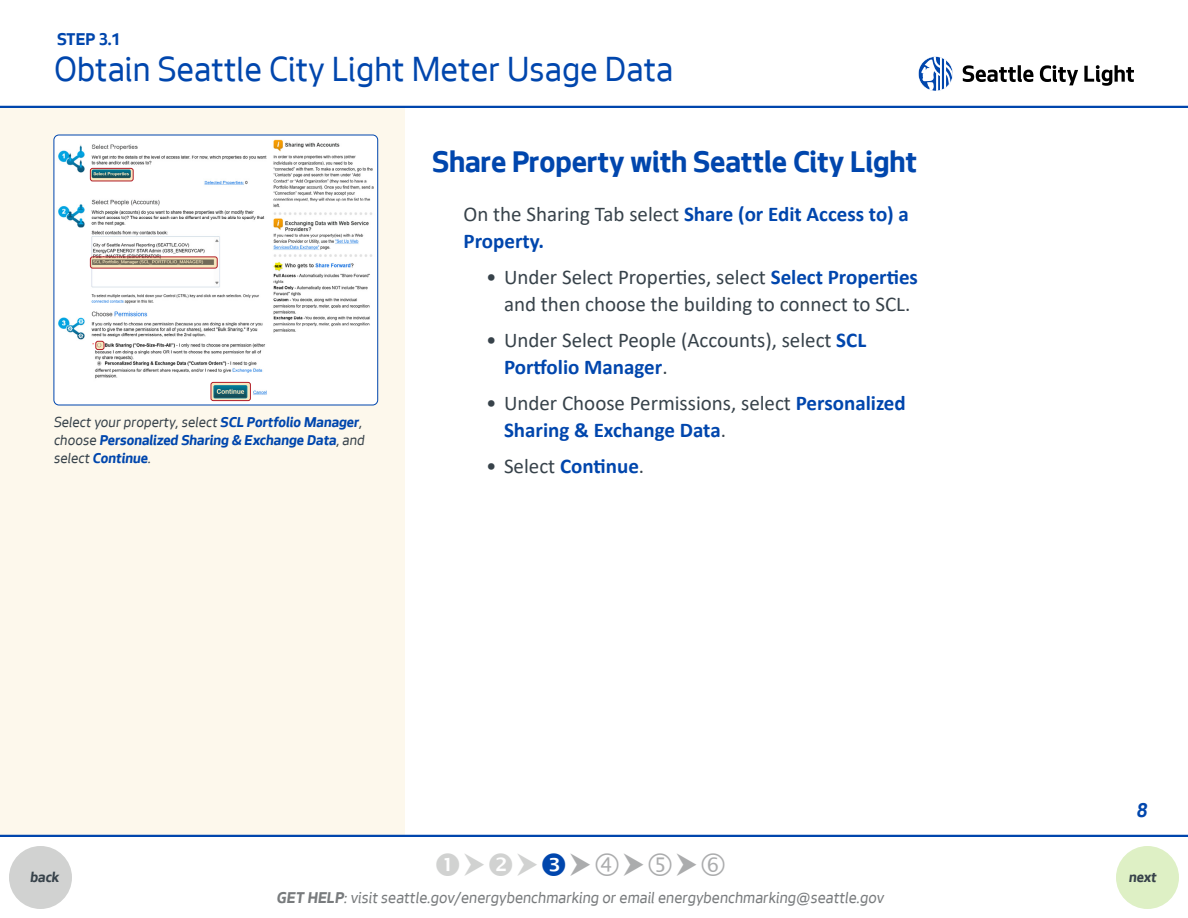
<style>
.page{position:relative;width:1188px;height:918px;background:#fff}
.page>*{position:absolute;margin:0;border:0;box-sizing:border-box;transform-origin:0 0}
.t1{font:36px "Seattle Text";color:#0046ad}
.Subject{font:700 31.5px "Seattle Text";letter-spacing:-.005em;color:#0046ad}
.t2{font:21px/27px "Calibri";color:#37424a;text-align:center}
.Body_Checkbox{font:700 21px/27px "Calibri";color:#0046ad}
.t3{font:italic 700 21px "Seattle Text";color:#0046ad}
.t4{font:700 18px "Seattle Text";color:#0046ad}
.t5{font:italic 16.5px "Seattle Text";color:#787b7d}
.Caption_Tip{font:italic 700 15px/18px "Seattle Text";color:#0046ad}
.t6{font:italic 700 15px "Seattle Text";color:#37424a}
.s1{font-weight:400;color:#37424a}
.s2{font-weight:700;color:#0046ad}
.s3{font-weight:700}
</style>
<div class="page">
<div style="left:1116px;top:846px;width:63px;height:63px;background:#def0c5;border-radius:50%"></div>
<div style="left:9px;top:846px;width:63px;height:63px;background:#d1d2d1;border-radius:50%"></div>
<div style="left:0;top:108px;width:405px;height:729px;background:#fdf8ec"></div>
<hr style="left:0;top:106px;width:1188px;height:2px;background:#0046ad">
<hr style="left:0;top:835px;width:1188px;height:2px;background:#0046ad">
<img style="left:55px;top:139px;width:323px;height:266px">
<div style="left:53px;top:135px;width:325px;height:270px;border:1px solid #0046ad;border-radius:5px"></div>
<svg style="left:90px;top:257px;width:127px;height:11px"></svg>
<div style="left:90px;top:256px;width:128px;height:12px;border:1px solid #b21e28;border-radius:2px"></div>
<svg style="left:211px;top:382px;width:39px;height:19px"></svg>
<div style="left:211px;top:382px;width:40px;height:19px;border:1px solid #b21e28;border-radius:2px"></div>
<svg style="left:90px;top:168px;width:43px;height:13px"></svg>
<div style="left:90px;top:168px;width:44px;height:13px;border:1px solid #b21e28;border-radius:2px"></div>
<svg style="left:96px;top:341px;width:8px;height:9px"></svg>
<div style="left:95px;top:341px;width:9px;height:9px;border:1px solid #b21e28;border-radius:2px"></div>
<svg style="left:1084px;top:65px;width:50px;height:21px"></svg>
<svg style="left:1040px;top:65px;width:38px;height:20px"></svg>
<svg style="left:963px;top:65px;width:70px;height:17px"></svg>
<svg style="left:918px;top:56px;width:35px;height:35px"></svg>
<p class="t4" style="left:57px;top:27px;width:65px">STEP 3.1</p>
<h1 class="t1" style="left:54px;top:46px;width:621px">Obtain Seattle City Light Meter Usage Data</h1>
<p class="Caption_Tip" style="left:54px;top:412px;width:312px"><span class="s1">Select your property, select</span> SCL Portfolio Manager<span class="s1">, choose</span> Personalized Sharing &amp; Exchange Data<span class="s1">, and select</span> Continue<span class="s1">.</span></p>
<p class="Subject" style="left:432px;top:140px;width:487px">Share Property with Seattle City Light</p>
<p class="Body_Checkbox" style="left:464px;top:201px;width:447px"><span class="s1">On the Sharing Tab select</span> Share (or Edit Access to) a<br>Property.</p>
<p class="t2" style="left:486px;top:263px;width:433px">• Under Select Properties, select <span class="s2">Select Properties </span>and then choose the building to connect to SCL.</p>
<p class="t2" style="left:504px;top:326px;width:364px;text-align:left;text-indent:-18px">• Under Select People (Accounts), select <span class="s2">SCL<br>Portfolio Manager</span>.</p>
<p class="Body_Checkbox" style="left:504px;top:390px;width:403px;text-indent:-18px"><span class="s1">• Under Choose Permissions, select</span> Personalized<br>Sharing &amp; Exchange Data<span class="s1">.</span></p>
<p class="t2" style="left:486px;top:452px;width:160px">• Select <span class="s2">Continue</span>.</p>
<p class="t3" style="left:1137px;top:796px;width:12px">8</p>
<p class="t6" style="left:30px;top:867px;width:31px">back</p>
<p class="t6" style="left:1129px;top:867px;width:29px">next</p>
<p class="t5" style="left:277px;top:887px;width:609px"><span class="s3">GET HELP</span>: visit seattle.gov/energybenchmarking or email energybenchmarking@seattle.gov</p>
</div>
